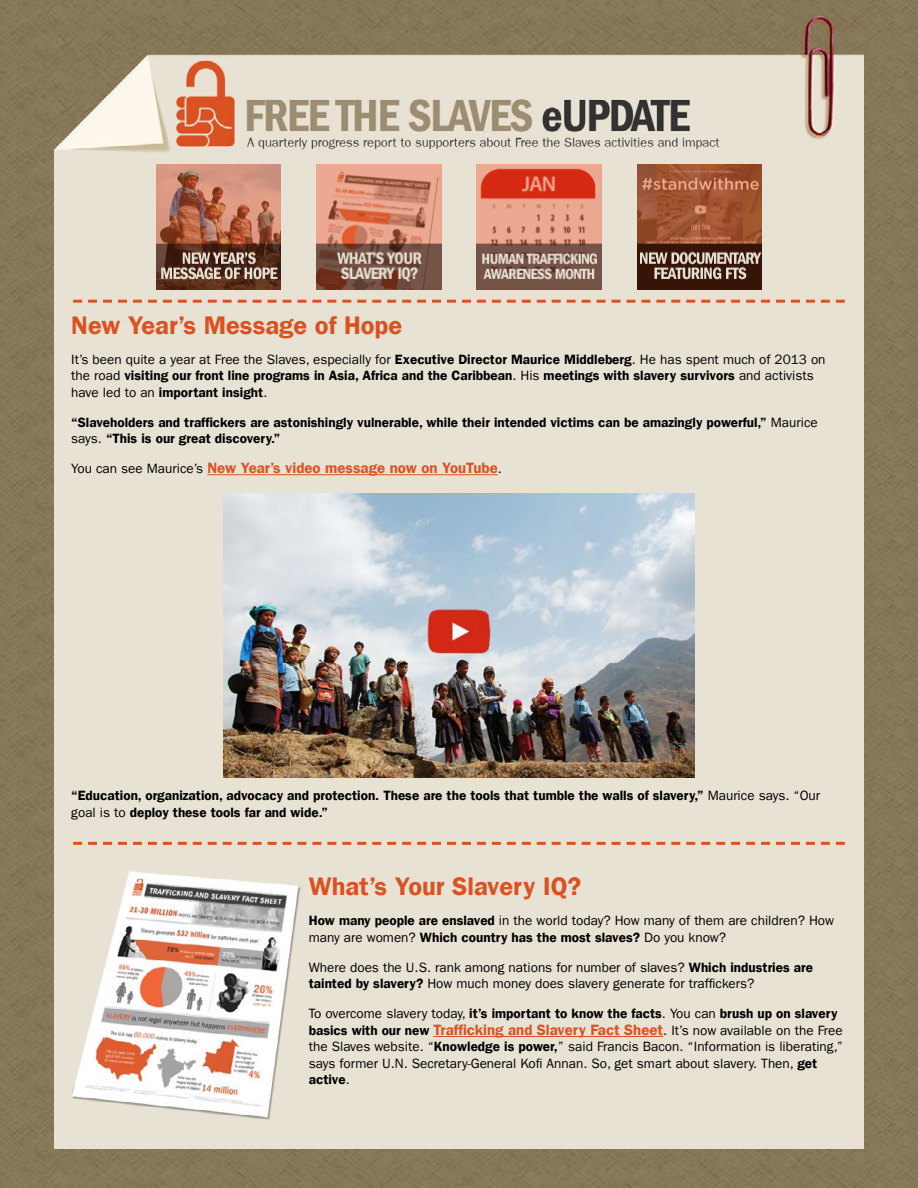
<style>
.page{position:relative;width:918px;height:1188px;background:#857758}
.page>*{position:absolute;margin:0;border:0;box-sizing:border-box;transform-origin:0 0}
.t1{font:600 25.5px "Franklin Gothic LT";color:#da5222}
.t2{font:600 15px "Franklin Gothic LT";color:#da5222}
.t3{font:600 13.5px/16.5px "Franklin Gothic LT";color:#000}
.t4{font:13.5px/16.5px "Franklin Gothic LT";color:#000}
.s1{font-weight:400}
.s2{font-weight:400;font-size:13.5px;color:#000}
.s3{font-weight:600}
.s4{font-size:13.5px;color:#000}
</style>
<div class="page">
<img style="left:54px;top:16px;width:810px;height:139px">
<div style="left:54px;top:155px;width:810px;height:994px;background:#e8e2d4"></div>
<img style="left:156px;top:165px;width:125px;height:125px">
<img style="left:316px;top:165px;width:125px;height:125px">
<img style="left:477px;top:165px;width:125px;height:125px">
<img style="left:637px;top:165px;width:125px;height:125px">
<svg style="left:73px;top:300px;width:772px;height:3px"></svg>
<svg style="left:73px;top:842px;width:772px;height:3px"></svg>
<hr style="left:207px;top:474px;width:291px;height:1px;background:#da5222">
<hr style="left:433px;top:1036px;width:230px;height:1px;background:#da5222">
<img style="left:223px;top:494px;width:472px;height:284px">
<img style="left:72px;top:871px;width:229px;height:249px">
<h1 class="t1" style="left:71px;top:310px;width:332px">New Year’s Message of Hope</h1>
<p class="t3" style="left:71px;top:351px;width:756px"><span class="s1">It’s been quite a year at Free the Slaves, especially for</span> Executive Director Maurice Middleberg<span class="s1">. He has spent much of 2013 on the road</span> visiting our front line programs in Asia, Africa and the Caribbean<span class="s1">. His</span> meetings with slavery survivors <span class="s1">and activists have led to an</span> important insight<span class="s1">.</span></p>
<p class="t3" style="left:71px;top:414px;width:748px">“Slaveholders and traffickers are astonishingly vulnerable, while their intended victims can be amazingly powerful,” <span class="s1">Maurice says.</span> “This is our great discovery.”</p>
<p class="t2" style="left:71px;top:459px;width:432px"><span class="s2">You can see Maurice’s</span> New Year’s video message now on YouTube<span class="s2">.</span></p>
<p class="t3" style="left:71px;top:787px;width:750px">“Education, organization, advocacy and protection. These are the tools that tumble the walls of slavery,” <span class="s1">Maurice says. “Our goal is to</span> deploy these tools far and wide.”</p>
<h1 class="t1" style="left:309px;top:872px;width:274px">What’s Your Slavery IQ?</h1>
<p class="t4" style="left:309px;top:913px;width:527px"><span class="s3">How many people are enslaved</span> in the world today? How many of them are children? How many are women? <span class="s3">Which country has the most slaves?</span> Do you know?</p>
<p class="t4" style="left:309px;top:959px;width:506px">Where does the U.S. rank among nations for number of slaves? <span class="s3">Which industries are tainted by slavery?</span> How much money does slavery generate for traffickers?</p>
<p class="t3" style="left:309px;top:1006px;width:530px"><span class="s1">To overcome slavery today,</span> it’s important to know the facts<span class="s1">. You can</span> brush up on slavery</p>
<p class="t2" style="left:309px;top:1021px;width:535px"><span class="s4">basics with our new</span> Trafficking and Slavery Fact Sheet<span class="s2">. It’s now available on the Free</span></p>
<p class="t4" style="left:309px;top:1039px;width:536px">the Slaves website. “<span class="s3">Knowledge is power,</span>” said Francis Bacon. “Information is liberating,” says former U.N. Secretary-General Kofi Annan. So, get smart about slavery. Then, <span class="s3">get active</span>.</p>
</div>
